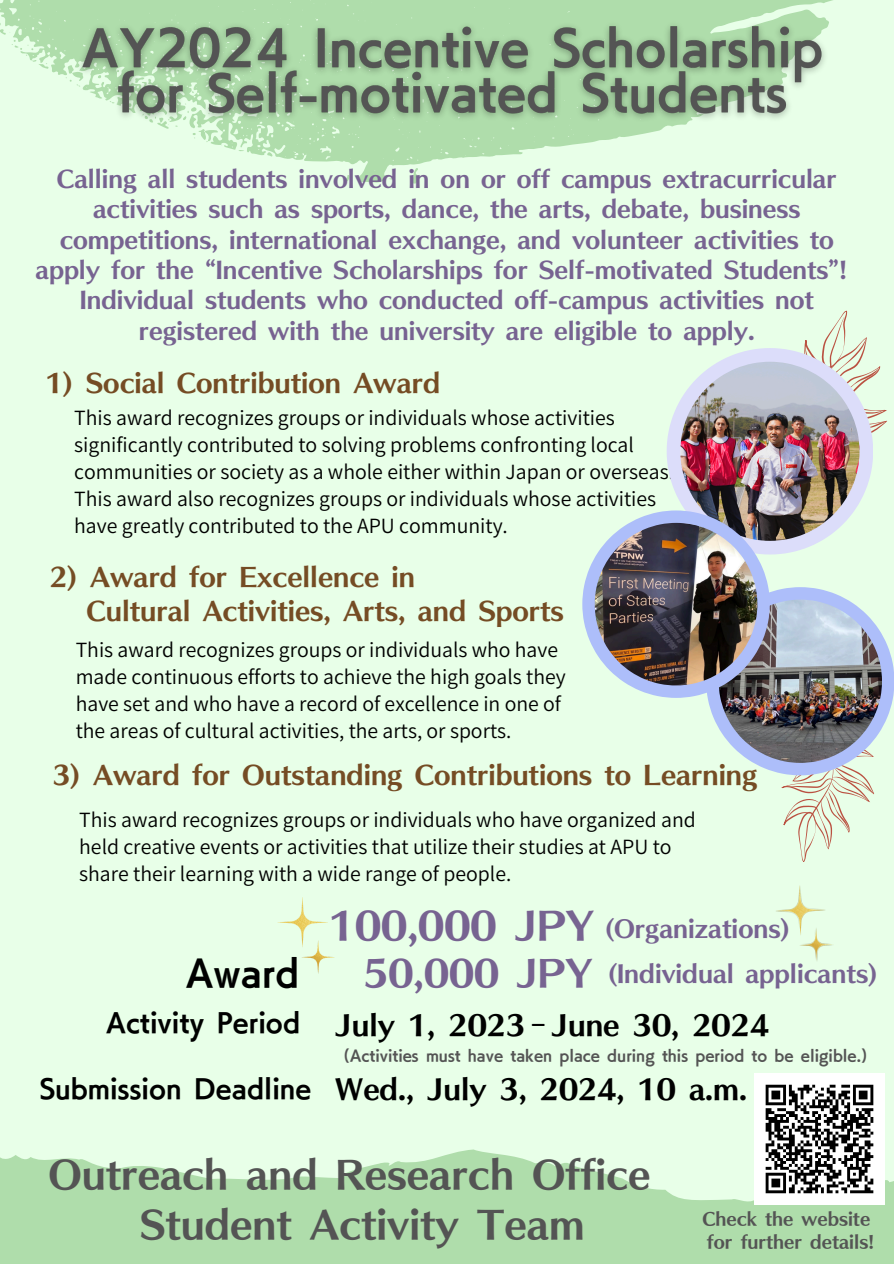
<style>
.page{position:relative;width:894px;height:1264px;background:#fff}
.page>*{position:absolute;margin:0;border:0;box-sizing:border-box;transform-origin:0 0}
.t1{font:36px "TEST Skip E";color:#545454}
.t2{font:36px "TEST Skip E";color:#776391}
.t3{font:34.5px "TEST Skip E";color:#776391}
.t4{font:34.5px "TEST UD Kakugo Large B";color:#000}
.t5{font:26.4px "TEST Skip E";color:#000}
.t6{font:24.9px "TEST UD Kakugo Large B";color:#000}
.t7{font:24.45px/33.8px "TEST Skip E";color:#754c24}
.t8{font:22.5px "TEST Skip E";color:#776391}
.t9{font:22.05px/30.3px "TEST Skip E";color:#776391;text-align:center}
.t10{font:600 19.5px/27px "Noto Sans JP";color:#000}
.t11{font:16.5px "TEST Skip E";color:#545454}
.t12{font:14.4px "TEST UD Kakugo Large B";color:#545454}
</style>
<div class="page">
<div style="left:0;top:0;width:893px;height:1263px;background:#e8ffe8"></div>
<svg style="left:0;top:1147px;width:893px;height:116px;fill:#afddab"></svg>
<svg style="left:0;top:0;width:833px;height:184px"></svg>
<img style="left:277px;top:897px;width:58px;height:76px">
<img style="left:776px;top:885px;width:57px;height:76px">
<img style="left:582px;top:310px;width:311px;height:552px">
<img style="left:594px;top:523px;width:163px;height:162px">
<img style="left:754px;top:1073px;width:130px;height:131px">
<img style="left:47px;top:15px;width:786px;height:113px">
<p class="t9" style="left:35px;top:163px;width:812px">Calling all students involved in on or off campus extracurricular activities such as sports, dance, the arts, debate, business competitions, international exchange, and volunteer activities to apply for the “Incentive Scholarships for Self-motivated Students”!<br>Individual students who conducted off-campus activities not registered with the university are eligible to apply.</p>
<p class="t7" style="left:45px;top:366px;width:396px">1) Social Contribution Award</p>
<h5 class="t10" style="left:74px;top:403px;width:601px">This award recognizes groups or individuals whose activities significantly contributed to solving problems confronting local communities or society as a whole either within Japan or overseas.<br>This award also recognizes groups or individuals whose activities have greatly contributed to the APU community.</h5>
<h2 class="t7" style="left:86px;top:560px;width:479px;text-indent:-37px">2) Award for Excellence in<br>Cultural Activities, Arts, and Sports</h2>
<h6 class="t10" style="left:76px;top:635px;width:491px">This award recognizes groups or individuals who have made continuous efforts to achieve the high goals they have set and who have a record of excellence in one of the areas of cultural activities, the arts, or sports.</h6>
<p class="t7" style="left:53px;top:758px;width:706px">3) Award for Outstanding Contributions to Learning</p>
<h5 class="t10" style="left:79px;top:805px;width:618px">This award recognizes groups or individuals who have organized and held creative events or activities that utilize their studies at APU to share their learning with a wide range of people.</h5>
<p class="t4" style="left:185px;top:955px;width:116px">Award</p>
<h4 class="t2" style="left:329px;top:907px;width:266px">100,000 JPY</h4>
<h6 class="t3" style="left:363px;top:955px;width:230px">50,000 JPY</h6>
<p class="t8" style="left:604px;top:917px;width:187px">(Organizations)</p>
<h3 class="t8" style="left:607px;top:962px;width:272px">(Individual applicants)</h3>
<h4 class="t6" style="left:106px;top:1010px;width:196px">Activity Period</h4>
<h4 class="t5" style="left:335px;top:1011px;width:435px">July 1, 2023‐June 30, 2024</h4>
<p class="t12" style="left:343px;top:1048px;width:525px">(Activities must have taken place during this period to be eligible.)</p>
<h3 class="t6" style="left:40px;top:1076px;width:273px">Submission Deadline</h3>
<h5 class="t5" style="left:335px;top:1076px;width:413px">Wed., July 3, 2024, 10 a.m.</h5>
<h4 class="t1" style="left:48px;top:1155px;width:603px">Outreach and Research Office</h4>
<h3 class="t1" style="left:140px;top:1206px;width:446px">Student Activity Team</h3>
<p class="t11" style="left:702px;top:1210px;width:169px">Check the website</p>
<h4 class="t11" style="left:706px;top:1232px;width:169px">for further details!</h4>
</div>
